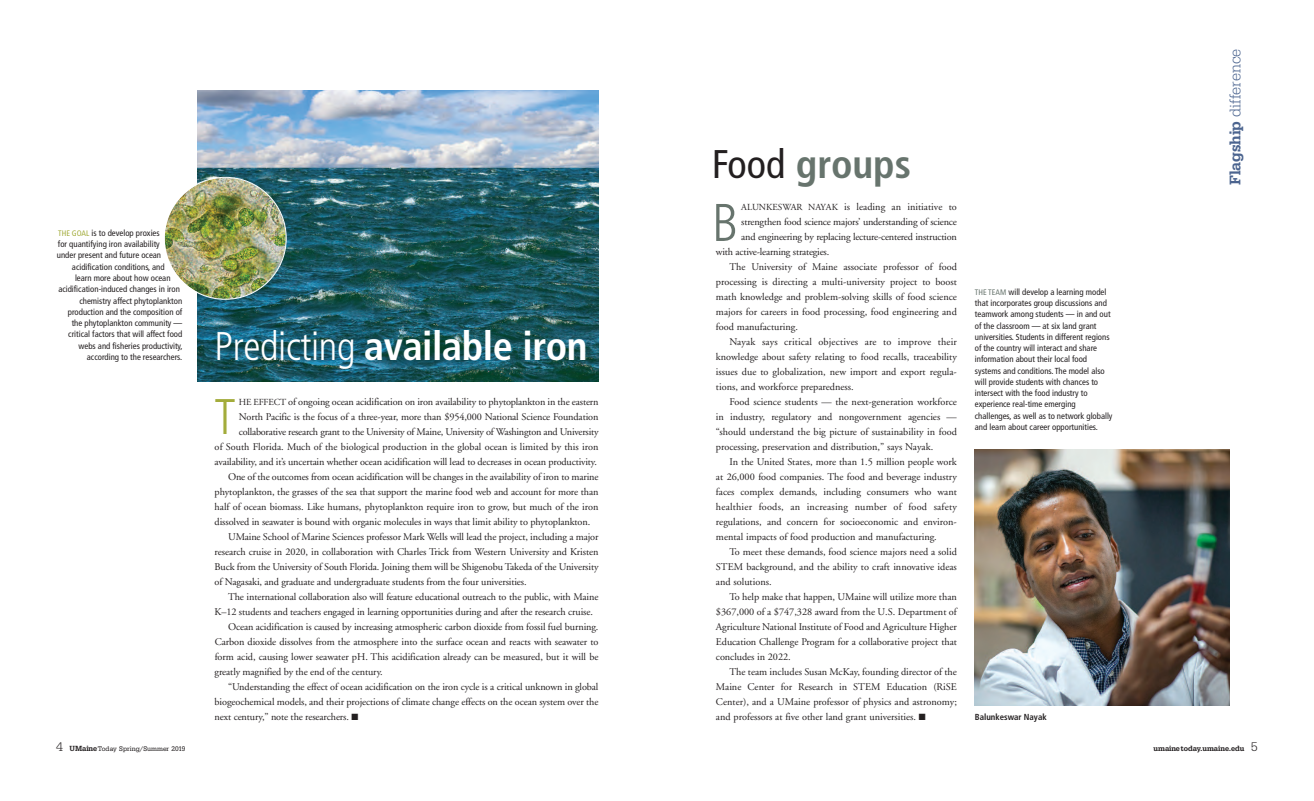
<style>
.page{position:relative;width:1314px;height:801px;background:#fff}
.page>*{position:absolute;margin:0;border:0;box-sizing:border-box;transform-origin:0 0}
.t1{font:300 condensed 53px "Frutiger";color:#67746d}
.t2{font:300 condensed 50px "Frutiger";color:#a3ac3b}
.t3{font:700 condensed 40px "Frutiger";letter-spacing:-.01em;color:#fff}
.t4{font:700 condensed 40px "Frutiger";color:#67746d}
.t5{font:16px "URW Egyptienne T Ligh Narr";color:#4b648f}
.t6{font:10.2px "Adobe Garamond";letter-spacing:-.005em;color:#231f20}
.t7{font:10.2px "Adobe Garamond";letter-spacing:-.025em;color:#231f20}
.t8{font:10.2px "Adobe Garamond";letter-spacing:.02em;color:#231f20}
.t9{font:10.2px "Adobe Garamond";letter-spacing:.015em;color:#231f20}
.t10{font:condensed 8.8px/11.3px "Frutiger";color:#231f20}
.t11{font:700 condensed 8.8px "Frutiger";color:#231f20}
.t12{font:7.8px "URW Egyptienne T Medi Narr";color:#231f20}
.t13{font:7px "URW Egyptienne T Regu Narr";color:#231f20}
.s1{font-size:8px;color:#a3ac3b}
.s2{font-weight:300}
.s3{font-size:9.2px}
.s4{font-weight:400;color:#231f20}
.s5{font-size:8px;color:#67746d}
.s6{font-family:"URW Egyptienne T Medi Narr"}
.s7{font-family:"URW Egyptienne T Ligh";font-size:13px}
.s8{font-family:"URW Egyptienne T Medi Narr";font-size:7.8px}
</style>
<div class="page">
<img style="left:197px;top:90px;width:402px;height:291px">
<img style="left:164px;top:177px;width:123px;height:123px">
<img style="left:975px;top:450px;width:255px;height:255px">
<p class="t10" style="left:58px;top:228px;width:103px"><span class="s1">THE GOAL</span> is to develop proxies</p>
<p class="t10" style="left:58px;top:239px;width:103px">for quantifying iron availability</p>
<p class="t10" style="left:57px;top:250px;width:106px">under present and future ocean</p>
<p class="t10" style="left:72px;top:262px;width:94px">acidification conditions, and</p>
<p class="t10" style="left:75px;top:273px;width:97px">learn more about how ocean</p>
<p class="t10" style="left:58px;top:284px;width:123px">acidification-induced changes in iron</p>
<p class="t10" style="left:79px;top:296px;width:104px">chemistry affect phytoplankton</p>
<p class="t10" style="left:68px;top:307px;width:116px">production and the composition of</p>
<p class="t10" style="left:72px;top:318px;width:112px">the phytoplankton community —</p>
<p class="t10" style="left:68px;top:329px;width:116px">critical factors that will affect food</p>
<p class="t10" style="left:79px;top:341px;width:106px">webs and fisheries productivity,</p>
<p class="t10" style="left:87px;top:352px;width:97px">according to the researchers.</p>
<h3 class="t3" style="left:215px;top:330px;width:374px"><span class="s2">Predicting</span> available iron</h3>
<p class="t6" style="left:239px;top:398px;width:361px"><span class="s3">HE EFFECT</span> of ongoing ocean acidification on iron availability to phytoplankton in the eastern</p>
<p class="t6" style="left:239px;top:413px;width:361px">North Pacific is the focus of a three-year, more than $954,000 National Science Foundation</p>
<p class="t7" style="left:239px;top:428px;width:361px">collaborative research grant to the University of Maine, University of Washington and University</p>
<p class="t6" style="left:215px;top:443px;width:385px">of South Florida. Much of the biological production in the global ocean is limited by this iron</p>
<p class="t6" style="left:215px;top:458px;width:384px">availability, and it’s uncertain whether ocean acidification will lead to decreases in ocean productivity.</p>
<p class="t6" style="left:228px;top:473px;width:372px">One of the outcomes from ocean acidification will be changes in the availability of iron to marine</p>
<p class="t6" style="left:215px;top:488px;width:385px">phytoplankton, the grasses of the sea that support the marine food web and account for more than</p>
<p class="t6" style="left:215px;top:503px;width:385px">half of ocean biomass. Like humans, phytoplankton require iron to grow, but much of the iron</p>
<p class="t6" style="left:215px;top:518px;width:377px">dissolved in seawater is bound with organic molecules in ways that limit ability to phytoplankton.</p>
<p class="t6" style="left:228px;top:533px;width:372px">UMaine School of Marine Sciences professor Mark Wells will lead the project, including a major</p>
<p class="t6" style="left:215px;top:548px;width:385px">research cruise in 2020, in collaboration with Charles Trick from Western University and Kristen</p>
<p class="t6" style="left:215px;top:563px;width:385px">Buck from the University of South Florida. Joining them will be Shigenobu Takeda of the University</p>
<p class="t6" style="left:215px;top:578px;width:314px">of Nagasaki, and graduate and undergraduate students from the four universities.</p>
<p class="t6" style="left:228px;top:593px;width:372px">The international collaboration also will feature educational outreach to the public, with Maine</p>
<p class="t6" style="left:215px;top:608px;width:380px">K–12 students and teachers engaged in learning opportunities during and after the research cruise.</p>
<p class="t6" style="left:228px;top:623px;width:372px">Ocean acidification is caused by increasing atmospheric carbon dioxide from fossil fuel burning.</p>
<p class="t6" style="left:215px;top:638px;width:385px">Carbon dioxide dissolves from the atmosphere into the surface ocean and reacts with seawater to</p>
<p class="t6" style="left:215px;top:653px;width:385px">form acid, causing lower seawater pH. This acidification already can be measured, but it will be</p>
<p class="t6" style="left:215px;top:668px;width:170px">greatly magnified by the end of the century.</p>
<p class="t6" style="left:228px;top:683px;width:372px">“Understanding the effect of ocean acidification on the iron cycle is a critical unknown in global</p>
<p class="t6" style="left:215px;top:698px;width:385px">biogeochemical models, and their projections of climate change effects on the ocean system over the</p>
<p class="t6" style="left:215px;top:713px;width:145px">next century,” note the researchers. ■</p>
<h2 class="t2" style="left:215px;top:396px;width:23px">T</h2>
<h3 class="t4" style="left:712px;top:148px;width:201px"><span class="s4">Food</span> groups</h3>
<h1 class="t1" style="left:712px;top:201px;width:28px">B</h1>
<p class="t6" style="left:741px;top:203px;width:217px"><span class="s3">ALUNKESWAR NAYAK</span> is leading an initiative to</p>
<p class="t6" style="left:741px;top:218px;width:217px">strengthen food science majors’ understanding of science</p>
<p class="t6" style="left:741px;top:233px;width:217px">and engineering by replacing lecture-centered instruction</p>
<p class="t6" style="left:716px;top:248px;width:115px">with active-learning strategies.</p>
<p class="t6" style="left:729px;top:263px;width:229px">The University of Maine associate professor of food</p>
<p class="t6" style="left:716px;top:278px;width:242px">processing is directing a multi-university project to boost</p>
<p class="t6" style="left:716px;top:293px;width:242px">math knowledge and problem-solving skills of food science</p>
<p class="t6" style="left:716px;top:308px;width:242px">majors for careers in food processing, food engineering and</p>
<p class="t6" style="left:716px;top:323px;width:83px">food manufacturing.</p>
<p class="t9" style="left:729px;top:338px;width:229px">Nayak says critical objectives are to improve their</p>
<p class="t6" style="left:716px;top:353px;width:242px">knowledge about safety relating to food recalls, traceability</p>
<p class="t6" style="left:716px;top:368px;width:242px">issues due to globalization, new import and export regula-</p>
<p class="t6" style="left:716px;top:383px;width:139px">tions, and workforce preparedness.</p>
<p class="t6" style="left:729px;top:398px;width:229px">Food science students — the next-generation workforce</p>
<p class="t6" style="left:716px;top:413px;width:242px">in industry, regulatory and nongovernment agencies —</p>
<p class="t6" style="left:716px;top:428px;width:242px">“should understand the big picture of sustainability in food</p>
<p class="t6" style="left:716px;top:443px;width:219px">processing, preservation and distribution,” says Nayak.</p>
<p class="t6" style="left:729px;top:458px;width:229px">In the United States, more than 1.5 million people work</p>
<p class="t6" style="left:716px;top:473px;width:242px">at 26,000 food companies. The food and beverage industry</p>
<p class="t6" style="left:716px;top:488px;width:242px">faces complex demands, including consumers who want</p>
<p class="t8" style="left:716px;top:503px;width:242px">healthier foods, an increasing number of food safety</p>
<p class="t6" style="left:716px;top:518px;width:242px">regulations, and concern for socioeconomic and environ-</p>
<p class="t6" style="left:716px;top:533px;width:222px">mental impacts of food production and manufacturing.</p>
<p class="t6" style="left:729px;top:548px;width:229px">To meet these demands, food science majors need a solid</p>
<p class="t6" style="left:716px;top:563px;width:242px">STEM background, and the ability to craft innovative ideas</p>
<p class="t6" style="left:716px;top:578px;width:57px">and solutions.</p>
<p class="t6" style="left:729px;top:593px;width:229px">To help make that happen, UMaine will utilize more than</p>
<p class="t6" style="left:716px;top:608px;width:242px">$367,000 of a $747,328 award from the U.S. Department of</p>
<p class="t6" style="left:716px;top:623px;width:242px">Agriculture National Institute of Food and Agriculture Higher</p>
<p class="t6" style="left:716px;top:638px;width:242px">Education Challenge Program for a collaborative project that</p>
<p class="t6" style="left:716px;top:653px;width:76px">concludes in 2022.</p>
<p class="t6" style="left:729px;top:668px;width:229px">The team includes Susan McKay, founding director of the</p>
<p class="t6" style="left:716px;top:683px;width:242px">Maine Center for Research in STEM Education (RiSE</p>
<p class="t6" style="left:716px;top:698px;width:242px">Center), and a UMaine professor of physics and astronomy;</p>
<p class="t6" style="left:716px;top:713px;width:211px">and professors at five other land grant universities. ■</p>
<p class="t11" style="left:975px;top:713px;width:73px">Balunkeswar Nayak</p>
<p class="t10" style="left:975px;top:287px;width:139px"><span class="s5">THE TEAM</span> will develop a learning model that incorporates group discussions and teamwork among students — in and out of the classroom — at six land grant universities. Students in different regions of the country will interact and share information about their local food systems and conditions. The model also will provide students with chances to intersect with the food industry to experience real-time emerging challenges, as well as to network globally and learn about career opportunities.</p>
<h3 class="t5" style="left:1226px;top:185px;width:138px;rotate:-90deg"><span class="s6">Flagship</span> difference</h3>
<p class="t13" style="left:56px;top:745px;width:131px"><span class="s7">4</span> <span class="s8">UMaine</span>Today Spring/Summer 2019</p>
<p class="t12" style="left:1154px;top:744px;width:106px">umainetoday.umaine.edu <span class="s7">5</span></p>
</div>
